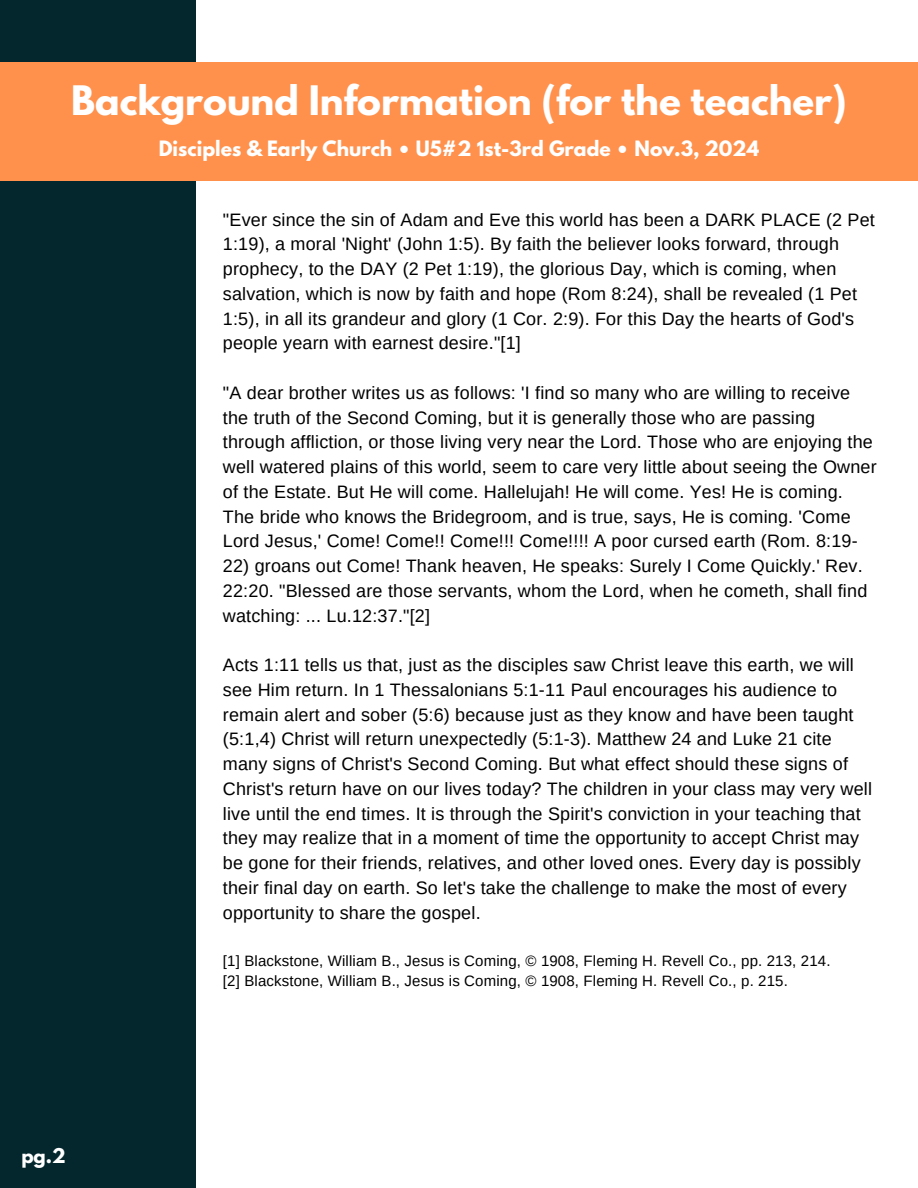
<style>
.page{position:relative;width:918px;height:1188px;background:#fff}
.page>*{position:absolute;margin:0;border:0;box-sizing:border-box;transform-origin:0 0}
.t1{font:700 36px "League Spartan";color:#fff}
.t2{font:700 18.75px "League Spartan";color:#fff}
.t3{font:18px/24.8px "Arimo";letter-spacing:.01em;color:#000}
.t4{font:700 18px "League Spartan";color:#fff}
.t5{font:15px "Arimo";letter-spacing:.01em;color:#000}
</style>
<div class="page">
<div style="left:0;top:0;width:195px;height:1188px;background:#03272d"></div>
<div style="left:0;top:62px;width:918px;height:119px;background:#ff914d"></div>
<h2 class="t1" style="left:71px;top:83px;width:777px">Background Information (for the teacher)</h2>
<h1 class="t2" style="left:159px;top:139px;width:602px">Disciples &amp; Early Church • U5#2 1st-3rd Grade • Nov.3, 2024</h1>
<h2 class="t3" style="left:223px;top:207px;width:654px">"Ever since the sin of Adam and Eve this world has been a DARK PLACE (2 Pet 1:19), a moral 'Night' (John 1:5). By faith the believer looks forward, through prophecy, to the DAY (2 Pet 1:19), the glorious Day, which is coming, when salvation, which is now by faith and hope (Rom 8:24), shall be revealed (1 Pet 1:5), in all its grandeur and glory (1 Cor. 2:9). For this Day the hearts of God's people yearn with earnest desire."[1]</h2>
<h3 class="t3" style="left:223px;top:380px;width:655px">"A dear brother writes us as follows: 'I find so many who are willing to receive the truth of the Second Coming, but it is generally those who are passing through affliction, or those living very near the Lord. Those who are enjoying the well watered plains of this world, seem to care very little about seeing the Owner of the Estate. But He will come. Hallelujah! He will come. Yes! He is coming.<br>The bride who knows the Bridegroom, and is true, says, He is coming. 'Come Lord Jesus,' Come! Come!! Come!!! Come!!!! A poor cursed earth (Rom. 8:19-</h3>
<h3 class="t3" style="left:223px;top:553px;width:646px">22) groans out Come! Thank heaven, He speaks: Surely I Come Quickly.' Rev.<br>22:20. "Blessed are those servants, whom the Lord, when he cometh, shall find watching: ... Lu.12:37."[2]</h3>
<h3 class="t3" style="left:223px;top:652px;width:651px">Acts 1:11 tells us that, just as the disciples saw Christ leave this earth, we will see Him return. In 1 Thessalonians 5:1-11 Paul encourages his audience to remain alert and sober (5:6) because just as they know and have been taught (5:1,4) Christ will return unexpectedly (5:1-3). Matthew 24 and Luke 21 cite many signs of Christ's Second Coming. But what effect should these signs of Christ's return have on our lives today? The children in your class may very well live until the end times. It is through the Spirit's conviction in your teaching that they may realize that in a moment of time the opportunity to accept Christ may be gone for their friends, relatives, and other loved ones. Every day is possibly their final day on earth. So let's take the challenge to make the most of every opportunity to share the gospel.</h3>
<h3 class="t5" style="left:223px;top:952px;width:609px">[1] Blackstone, William B., Jesus is Coming, © 1908, Fleming H. Revell Co., pp. 213, 214.</h3>
<p class="t5" style="left:223px;top:973px;width:567px">[2] Blackstone, William B., Jesus is Coming, © 1908, Fleming H. Revell Co., p. 215.</p>
<p class="t4" style="left:21px;top:1146px;width:46px">pg.2</p>
</div>
